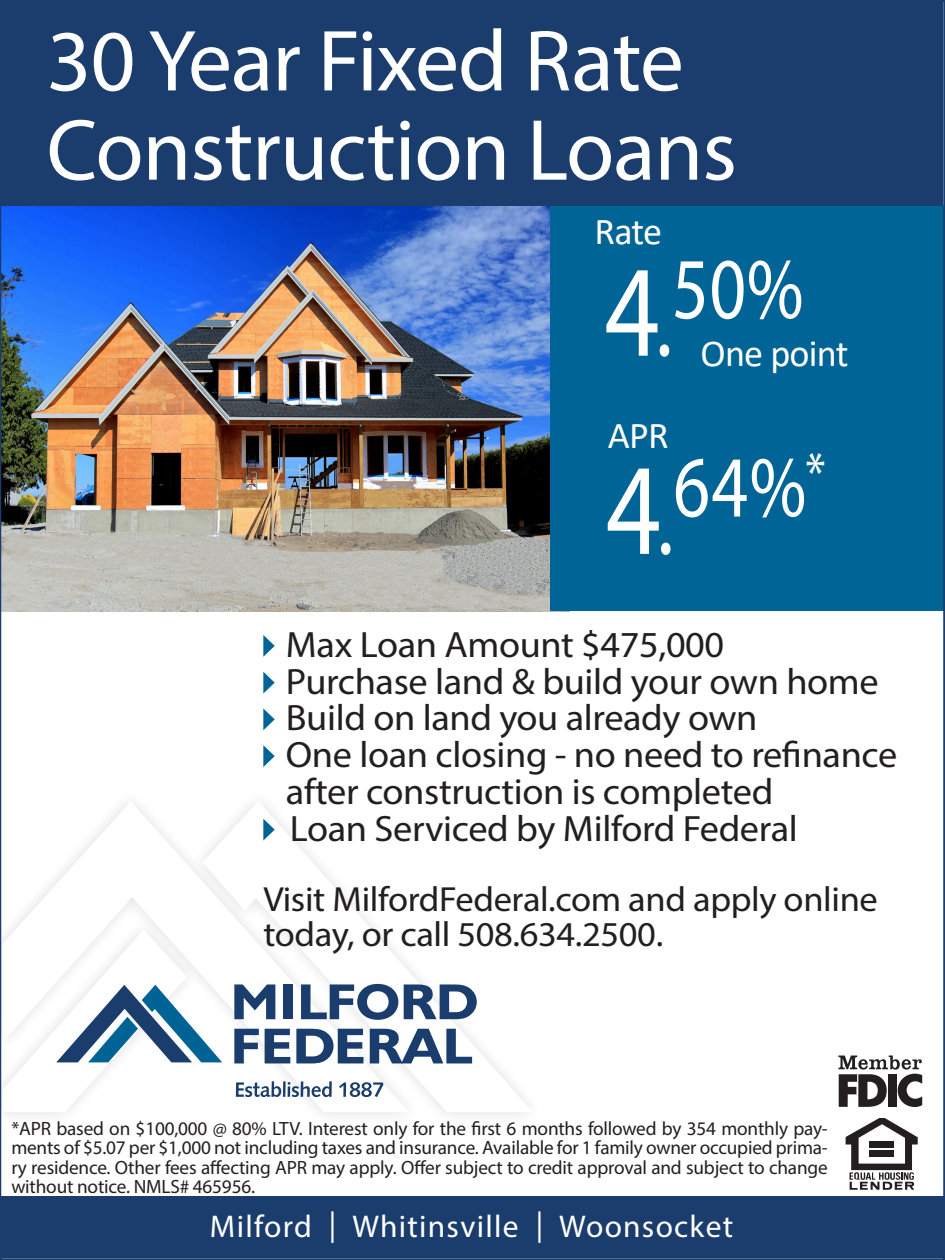
<style>
.page{position:relative;width:945px;height:1260px;background:#fff}
.page>*{position:absolute;margin:0;border:0;box-sizing:border-box;transform-origin:0 0}
.Headline_White{font:87.5px "Myriad Pro";letter-spacing:-.01em;color:#fff}
.Headline_White-2{font:87.5px "Myriad Pro";letter-spacing:-.01em;color:#fff;scale:.82 1}
.t1{font:38.15px "Calibri";letter-spacing:-.02em;color:#fff}
.Body_Copy{font:36.75px/36.8px "Myriad Pro";letter-spacing:-.01em;color:#231f20;scale:1.04 1}
.Body_Bold{font:35px/35px "Myriad Pro";letter-spacing:-.01em;color:#231f20;scale:1.04 1}
.Sign_off_-_Towns_Bol{font:31.5px "Myriad Pro";letter-spacing:.04em;color:#fff}
.Legal_Text{font:19.25px/19.2px "Myriad Pro";letter-spacing:-.01em;color:#231f20;text-align:justify}
.s1{font-size:131.25px}
.s2{font-size:98px}
</style>
<div class="page">
<img style="left:3px;top:205px;width:547px;height:406px">
<svg style="left:846px;top:1118px;width:72px;height:72px"></svg>
<svg style="left:838px;top:1056px;width:84px;height:51px"></svg>
<div style="left:888px;top:1074px;width:9px;height:33px;background:#231f20"></div>
<div style="left:0;top:1197px;width:943px;height:61px;background:#1a3d6d"></div>
<div style="left:550px;top:205px;width:393px;height:406px;background:#006496"></div>
<div style="left:1px;top:0;width:942px;height:205px;background:#1a3d6d"></div>
<svg style="left:12px;top:803px;width:190px;height:126px"></svg>
<svg style="left:202px;top:803px;width:326px;height:309px"></svg>
<svg style="left:263px;top:635px;width:12px;height:22px"></svg>
<svg style="left:263px;top:672px;width:12px;height:22px"></svg>
<svg style="left:263px;top:708px;width:12px;height:22px"></svg>
<svg style="left:263px;top:745px;width:12px;height:22px"></svg>
<svg style="left:252px;top:819px;width:23px;height:22px"></svg>
<svg style="left:3px;top:929px;width:219px;height:183px"></svg>
<svg style="left:234px;top:984px;width:41px;height:35px"></svg>
<div style="left:283px;top:984px;width:10px;height:35px;background:#1a3d6e"></div>
<svg style="left:301px;top:984px;width:97px;height:36px"></svg>
<svg style="left:404px;top:984px;width:73px;height:35px"></svg>
<svg style="left:234px;top:1029px;width:25px;height:34px"></svg>
<svg style="left:265px;top:1029px;width:25px;height:34px"></svg>
<svg style="left:296px;top:1029px;width:67px;height:34px"></svg>
<svg style="left:370px;top:1029px;width:102px;height:34px"></svg>
<svg style="left:236px;top:1081px;width:45px;height:16px"></svg>
<hr style="left:283px;top:1081px;width:3px;height:16px;background:#1a3d6e">
<svg style="left:288px;top:1081px;width:44px;height:16px"></svg>
<svg style="left:339px;top:1082px;width:45px;height:15px"></svg>
<p class="Headline_White" style="left:47px;top:7px;width:639px">30 Year Fixed Rate</p>
<p class="Headline_White" style="left:47px;top:96px;width:692px">Construction Loans</p>
<p class="t1" style="left:594px;top:205px;width:69px">Rate</p>
<p class="Headline_White-2" style="left:605px;top:235px;width:244px"><span class="s1">4</span><span class="s2">.</span>50%</p>
<p class="t1" style="left:701px;top:327px;width:150px">One point</p>
<p class="t1" style="left:608px;top:409px;width:62px">APR</p>
<p class="Headline_White-2" style="left:606px;top:433px;width:269px"><span class="s1">4</span><span class="s2">.</span>64%<sup>*</sup></p>
<p class="Body_Copy" style="left:286px;top:626px;width:423px">Max Loan Amount $475,000</p>
<p class="Body_Copy" style="left:286px;top:662px;width:572px">Purchase land &amp; build your own home</p>
<p class="Body_Copy" style="left:286px;top:699px;width:455px">Build on land you already own</p>
<p class="Body_Copy" style="left:286px;top:736px;width:589px">One loan closing - no need to refinance after construction is completed</p>
<p class="Body_Copy" style="left:290px;top:809px;width:490px">Loan Serviced by Milford Federal</p>
<p class="Body_Bold" style="left:263px;top:881px;width:592px">Visit MilfordFederal.com and apply online today, or call 508.634.2500.</p>
<p class="Legal_Text" style="left:11px;top:1119px;width:818px">*APR based on $100,000 @ 80% LTV. Interest only for the first 6 months followed by 354 monthly pay&shy;ments of $5.07 per $1,000 not including taxes and insurance. Available for 1 family owner occupied prima&shy;ry residence. Other fees affecting APR may apply. Offer subject to credit approval and subject to change without notice. NMLS# 465956.</p>
<p class="Sign_off_-_Towns_Bol" style="left:210px;top:1207px;width:525px">Milford | Whitinsville | Woonsocket</p>
</div>
